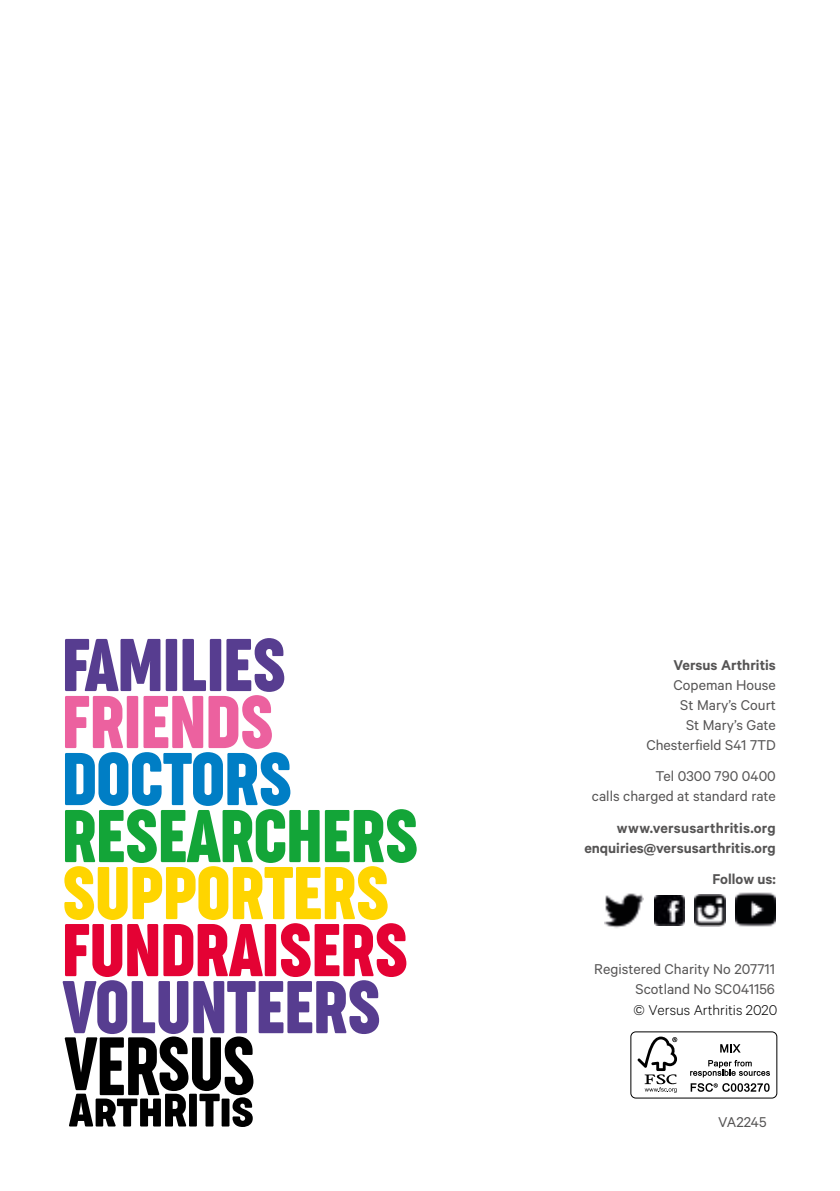
<style>
.page{position:relative;width:840px;height:1191px;background:#fff}
.page>*{position:absolute;margin:0;border:0;box-sizing:border-box;transform-origin:0 0}
.t1{font:16px/20px "Calibre";color:#555454;text-align:right}
.t2{font:600 16px/20px "Calibre";color:#555454;text-align:right}
.t3{font:300 16px "Calibre";color:#000}
</style>
<div class="page">
<img style="left:604px;top:893px;width:38px;height:35px">
<img style="left:654px;top:895px;width:30px;height:30px">
<img style="left:735px;top:892px;width:40px;height:35px">
<img style="left:694px;top:894px;width:31px;height:32px">
<svg style="left:63px;top:638px;width:353px;height:489px"></svg>
<div style="left:630px;top:1031px;width:146px;height:67px;border:1px solid #000;border-radius:5px"></div>
<svg style="left:637px;top:1036px;width:40px;height:56px"></svg>
<svg style="left:720px;top:1044px;width:20px;height:8px"></svg>
<svg style="left:690px;top:1060px;width:79px;height:17px"></svg>
<svg style="left:690px;top:1083px;width:79px;height:8px"></svg>
<p class="t2" style="left:673px;top:654px;width:104px">Versus Arthritis</p>
<p class="t1" style="left:646px;top:674px;width:131px">Copeman House<br>St Mary’s Court<br>St Mary’s Gate<br>Chesterfield S41 7TD</p>
<p class="t1" style="left:591px;top:766px;width:185px">Tel 0300 790 0400<br>calls charged at standard rate</p>
<p class="t2" style="left:584px;top:817px;width:193px">www.versusarthritis.org enquiries@versusarthritis.org</p>
<p class="t2" style="left:712px;top:868px;width:65px">Follow us:</p>
<p class="t1" style="left:594px;top:958px;width:182px">Registered Charity No 207711<br>Scotland No SC041156</p>
<p class="t3" style="left:633px;top:1000px;width:145px">© Versus Arthritis 2020</p>
<p class="t1" style="left:717px;top:1111px;width:50px">VA2245</p>
</div>
